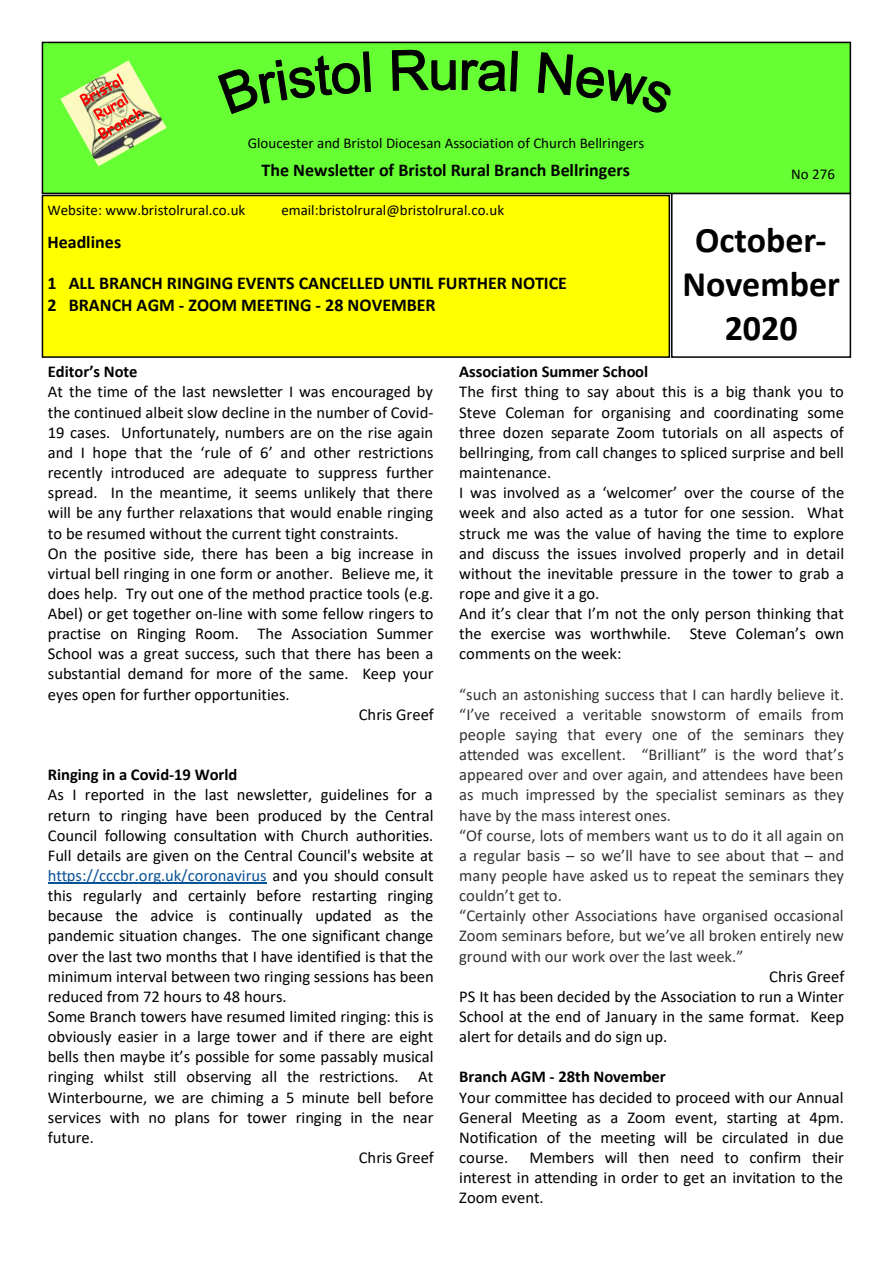
<style>
.page{position:relative;width:893px;height:1263px;background:#fff}
.page>*{position:absolute;margin:0;border:0;box-sizing:border-box;transform-origin:0 0}
.t1{font:700 36px/44px "Calibri";color:#000;text-align:center}
.t2{font:700 18px/21.9px "Calibri";color:#000}
.t3{font:16.5px/20.1px "Calibri";color:#000;text-align:justify}
.t4{font:16.5px/20.1px "Calibri";color:#333}
.t5{font:700 16.5px "Calibri";color:#000}
.t6{font:16.5px "Calibri";color:#085296}
.t7{font:15px "Calibri";color:#000}
.s1{color:#000}
</style>
<div class="page">
<div style="left:42px;top:195px;width:627px;height:162px;background:#ff0"></div>
<div style="left:42px;top:195px;width:628px;height:163px;border:2px solid #000"></div>
<div style="left:671px;top:193px;width:180px;height:165px;border:2px solid #000"></div>
<div style="left:42px;top:42px;width:808px;height:151px;background:#6f3"></div>
<div style="left:42px;top:42px;width:809px;height:152px;border:2px solid #000"></div>
<svg style="left:218px;top:51px;width:153px;height:63px"></svg>
<svg style="left:391px;top:41px;width:127px;height:51px"></svg>
<svg style="left:538px;top:52px;width:133px;height:61px"></svg>
<img style="left:60px;top:60px;width:107px;height:106px">
<img style="left:79px;top:74px;width:65px;height:65px">
<hr style="left:48px;top:883px;width:219px;height:1px;background:#085296">
<p class="t7" style="left:248px;top:137px;width:398px">Gloucester and Bristol Diocesan Association of Church Bellringers</p>
<p class="t2" style="left:262px;top:161px;width:370px">The Newsletter of Bristol Rural Branch Bellringers</p>
<p class="t7" style="left:791px;top:168px;width:45px">No 276</p>
<p class="t7" style="left:47px;top:204px;width:199px">Website: www.bristolrural.co.uk</p>
<p class="t7" style="left:281px;top:204px;width:224px">email:bristolrural@bristolrural.co.uk</p>
<p class="t2" style="left:47px;top:233px;width:75px">Headlines</p>
<p class="t2" style="left:47px;top:273px;width:521px">1 ALL BRANCH RINGING EVENTS CANCELLED UNTIL FURTHER NOTICE<br>2 BRANCH AGM - ZOOM MEETING - 28 NOVEMBER</p>
<h1 class="t1" style="left:682px;top:221px;width:159px">October-<br>November<br>2020</h1>
<p class="t5" style="left:48px;top:365px;width:91px">Editor’s Note</p>
<p class="t3" style="left:48px;top:383px;width:387px">At the time of the last newsletter I was encouraged by</p>
<p class="t3" style="left:48px;top:403px;width:387px">the continued albeit slow decline in the number of Covid-</p>
<p class="t3" style="left:48px;top:424px;width:387px">19 cases. Unfortunately, numbers are on the rise again</p>
<p class="t3" style="left:48px;top:444px;width:387px">and I hope that the ‘rule of 6’ and other restrictions</p>
<p class="t3" style="left:48px;top:464px;width:387px">recently introduced are adequate to suppress further</p>
<p class="t3" style="left:48px;top:484px;width:387px">spread. In the meantime, it seems unlikely that there</p>
<p class="t3" style="left:48px;top:504px;width:387px">will be any further relaxations that would enable ringing</p>
<p class="t3" style="left:48px;top:524px;width:352px">to be resumed without the current tight constraints.</p>
<p class="t3" style="left:48px;top:544px;width:387px">On the positive side, there has been a big increase in</p>
<p class="t3" style="left:48px;top:565px;width:387px">virtual bell ringing in one form or another. Believe me, it</p>
<p class="t3" style="left:48px;top:585px;width:387px">does help. Try out one of the method practice tools (e.g.</p>
<p class="t3" style="left:48px;top:605px;width:387px">Abel) or get together on-line with some fellow ringers to</p>
<p class="t3" style="left:48px;top:625px;width:387px">practise on Ringing Room. The Association Summer</p>
<p class="t3" style="left:48px;top:645px;width:387px">School was a great success, such that there has been a</p>
<p class="t3" style="left:48px;top:665px;width:387px">substantial demand for more of the same. Keep your</p>
<p class="t3" style="left:48px;top:685px;width:243px">eyes open for further opportunities.</p>
<p class="t3" style="left:359px;top:706px;width:77px">Chris Greef</p>
<p class="t5" style="left:48px;top:768px;width:191px">Ringing in a Covid-19 World</p>
<p class="t3" style="left:48px;top:786px;width:387px">As I reported in the last newsletter, guidelines for a</p>
<p class="t3" style="left:48px;top:806px;width:387px">return to ringing have been produced by the Central</p>
<p class="t3" style="left:48px;top:827px;width:387px">Council following consultation with Church authorities.</p>
<p class="t3" style="left:48px;top:846px;width:387px">Full details are given on the Central Council's website at</p>
<p class="t6" style="left:48px;top:868px;width:387px">https://cccbr.org.uk/coronavirus <span class="s1">and you should consult</span></p>
<p class="t3" style="left:48px;top:887px;width:387px">this regularly and certainly before restarting ringing</p>
<p class="t3" style="left:48px;top:907px;width:387px">because the advice is continually updated as the</p>
<p class="t3" style="left:48px;top:927px;width:387px">pandemic situation changes. The one significant change</p>
<p class="t3" style="left:48px;top:947px;width:387px">over the last two months that I have identified is that the</p>
<p class="t3" style="left:48px;top:967px;width:387px">minimum interval between two ringing sessions has been</p>
<p class="t3" style="left:48px;top:988px;width:240px">reduced from 72 hours to 48 hours.</p>
<p class="t3" style="left:48px;top:1008px;width:387px">Some Branch towers have resumed limited ringing: this is</p>
<p class="t3" style="left:48px;top:1028px;width:387px">obviously easier in a large tower and if there are eight</p>
<p class="t3" style="left:48px;top:1048px;width:387px">bells then maybe it’s possible for some passably musical</p>
<p class="t3" style="left:48px;top:1068px;width:387px">ringing whilst still observing all the restrictions. At</p>
<p class="t3" style="left:48px;top:1088px;width:387px">Winterbourne, we are chiming a 5 minute bell before</p>
<p class="t3" style="left:48px;top:1108px;width:387px">services with no plans for tower ringing in the near</p>
<p class="t3" style="left:48px;top:1129px;width:47px">future.</p>
<p class="t3" style="left:359px;top:1149px;width:77px">Chris Greef</p>
<p class="t5" style="left:459px;top:365px;width:191px">Association Summer School</p>
<p class="t3" style="left:459px;top:383px;width:387px;text-align:left">The first thing to say about this is a big thank you to Steve Coleman for organising and coordinating some three dozen separate Zoom tutorials on all aspects of bellringing, from call changes to spliced surprise and bell maintenance.<br>I was involved as a ‘welcomer’ over the course of the week and also acted as a tutor for one session. What struck me was the value of having the time to explore and discuss the issues involved properly and in detail without the inevitable pressure in the tower to grab a rope and give it a go.<br>And it’s clear that I’m not the only person thinking that the exercise was worthwhile. Steve Coleman’s own comments on the week:</p>
<p class="t4" style="left:459px;top:685px;width:386px">“such an astonishing success that I can hardly believe it. “I’ve received a veritable snowstorm of emails from people saying that every one of the seminars they attended was excellent. “Brilliant” is the word that’s appeared over and over again, and attendees have been as much impressed by the specialist seminars as they have by the mass interest ones.<br>“Of course, lots of members want us to do it all again on a regular basis – so we’ll have to see about that – and many people have asked us to repeat the seminars they couldn’t get to.<br>“Certainly other Associations have organised occasional Zoom seminars before, but we’ve all broken entirely new ground with our work over the last week.”</p>
<p class="t3" style="left:459px;top:967px;width:387px;text-indent:310px">Chris Greef PS It has been decided by the Association to run a Winter School at the end of January in the same format. Keep alert for details and do sign up.</p>
<p class="t5" style="left:459px;top:1070px;width:208px">Branch AGM - 28th November</p>
<p class="t3" style="left:459px;top:1088px;width:386px">Your committee has decided to proceed with our Annual General Meeting as a Zoom event, starting at 4pm.<br>Notification of the meeting will be circulated in due course.</p>
<p class="t3" style="left:459px;top:1149px;width:386px;text-indent:70px">Members will then need to confirm their interest in attending in order to get an invitation to the Zoom event.</p>
</div>
